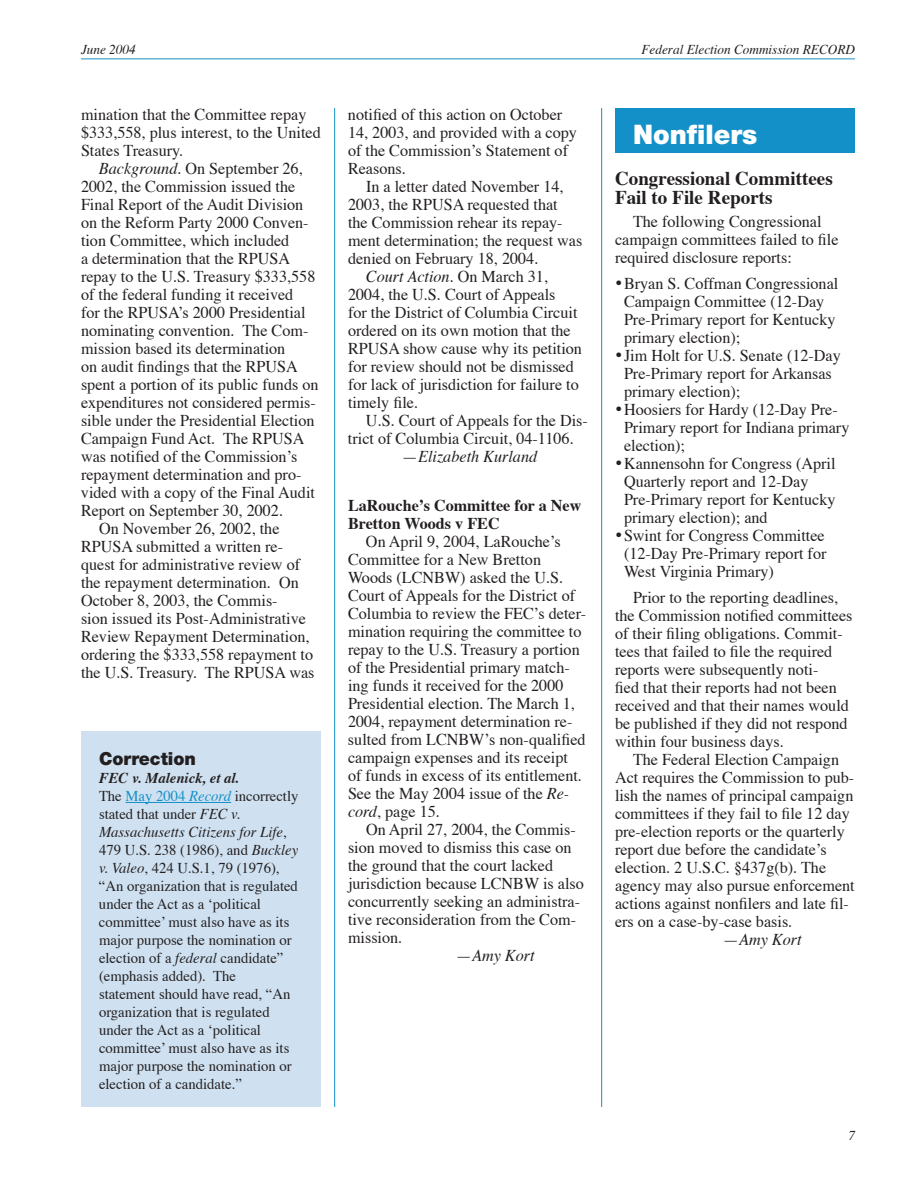
<style>
.page{position:relative;width:918px;height:1188px;background:#fff}
.page>*{position:absolute;margin:0;border:0;box-sizing:border-box;transform-origin:0 0}
.t1{font:900 27px "Helvetica Neue";color:#fff}
.t2{font:700 19.5px/19.5px "Times";color:#231f20}
.t3{font:900 18px "Helvetica Neue";color:#231f20}
.t4{font:16.5px/18px "Times";color:#231f20}
.t5{font:italic 16.5px "Times";color:#231f20}
.t6{font:700 16.5px/18px "Times";color:#231f20}
.t7{font:15px/18px "Times";color:#231f20}
.t8{font:italic 13.5px "Times";color:#231f20}
.s1{font-style:italic}
.s2{font-weight:700;font-style:italic}
.s3{color:#1490c8}
.s4{font-style:italic;color:#1490c8}
.s5{font-style:normal}
</style>
<div class="page">
<hr style="left:334px;top:108px;width:1px;height:999px;background:#1490c8">
<hr style="left:601px;top:108px;width:1px;height:999px;background:#1490c8">
<hr style="left:81px;top:58px;width:774px;height:1px;background:#1490c8">
<div style="left:616px;top:109px;width:238px;height:43px;background:#1490c8"></div>
<div style="left:615px;top:108px;width:240px;height:45px;border:2px solid #1490c8"></div>
<div style="left:81px;top:731px;width:240px;height:376px;background:#cfe1f1"></div>
<hr style="left:126px;top:802px;width:105px;height:1px;background:#1490c8">
<p class="t8" style="left:81px;top:41px;width:56px">June 2004</p>
<p class="t8" style="left:642px;top:41px;width:215px">Federal Election Commission RECORD</p>
<p class="t4" style="left:81px;top:107px;width:241px">mination that the Committee repay $333,558, plus interest, to the United<br>States Treasury.</p>
<p class="t4" style="left:99px;top:161px;width:205px"><span class="s1">Background.</span> On September 26,</p>
<p class="t4" style="left:81px;top:179px;width:216px">2002, the Commission issued the</p>
<p class="t4" style="left:81px;top:197px;width:224px">Final Report of the Audit Division</p>
<p class="t4" style="left:81px;top:215px;width:229px">on the Reform Party 2000 Conven-</p>
<p class="t4" style="left:81px;top:233px;width:210px">tion Committee, which included</p>
<p class="t4" style="left:81px;top:251px;width:211px">a determination that the RPUSA</p>
<p class="t4" style="left:81px;top:269px;width:236px">repay to the U.S. Treasury $333,558</p>
<p class="t4" style="left:81px;top:287px;width:214px">of the federal funding it received</p>
<p class="t4" style="left:81px;top:305px;width:226px">for the RPUSAʼs 2000 Presidential</p>
<p class="t4" style="left:81px;top:323px;width:229px">nominating convention. The Com-</p>
<p class="t4" style="left:81px;top:341px;width:206px">mission based its determination</p>
<p class="t4" style="left:81px;top:359px;width:218px">on audit findings that the RPUSA</p>
<p class="t4" style="left:81px;top:377px;width:239px">spent a portion of its public funds on</p>
<p class="t4" style="left:81px;top:395px;width:236px">expenditures not considered permis-</p>
<p class="t4" style="left:81px;top:413px;width:235px">sible under the Presidential Election</p>
<p class="t4" style="left:81px;top:431px;width:225px">Campaign Fund Act. The RPUSA</p>
<p class="t4" style="left:81px;top:449px;width:218px">was notified of the Commissionʼs</p>
<p class="t4" style="left:81px;top:467px;width:222px">repayment determination and pro-</p>
<p class="t4" style="left:81px;top:485px;width:235px">vided with a copy of the Final Audit</p>
<p class="t4" style="left:81px;top:503px;width:204px">Report on September 30, 2002.</p>
<p class="t4" style="left:99px;top:521px;width:182px">On November 26, 2002, the</p>
<p class="t4" style="left:81px;top:539px;width:204px">RPUSA submitted a written re-</p>
<p class="t4" style="left:81px;top:557px;width:221px">quest for administrative review of</p>
<p class="t4" style="left:81px;top:575px;width:219px">the repayment determination. On</p>
<p class="t4" style="left:81px;top:593px;width:198px">October 8, 2003, the Commis-</p>
<p class="t4" style="left:81px;top:611px;width:227px">sion issued its Post-Administrative</p>
<p class="t4" style="left:81px;top:629px;width:230px">Review Repayment Determination,</p>
<p class="t4" style="left:81px;top:647px;width:234px">ordering the $333,558 repayment to</p>
<p class="t4" style="left:81px;top:665px;width:235px">the U.S. Treasury. The RPUSA was</p>
<p class="t3" style="left:99px;top:748px;width:99px">Correction</p>
<p class="t7" style="left:99px;top:770px;width:201px"><span class="s2">FEC v. Malenick, et al.<br></span>The <span class="s3">May 2004</span> <span class="s4">Record</span> incorrectly stated that under <span class="s1">FEC v.<br>Massachusetts Citizens for Life</span>,<br>479 U.S. 238 (1986), and <span class="s1">Buckley v. Valeo</span>, 424 U.S.1, 79 (1976), “An organization that is regulated under the Act as a ʻpolitical committeeʼ must also have as its major purpose the nomination or election of a <span class="s1">federal</span> candidate” (emphasis added). The<br>statement should have read, “An organization that is regulated under the Act as a ʻpolitical committeeʼ must also have as its major purpose the nomination or election of a candidate.”</p>
<p class="t4" style="left:348px;top:107px;width:231px">notified of this action on October<br>14, 2003, and provided with a copy of the Commissionʼs Statement of<br>Reasons.</p>
<p class="t4" style="left:366px;top:179px;width:199px">In a letter dated November 14,</p>
<p class="t4" style="left:348px;top:197px;width:211px">2003, the RPUSA requested that</p>
<p class="t4" style="left:348px;top:215px;width:216px">the Commission rehear its repay-</p>
<p class="t4" style="left:348px;top:233px;width:236px">ment determination; the request was</p>
<p class="t4" style="left:348px;top:251px;width:192px">denied on February 18, 2004.</p>
<p class="t5" style="left:366px;top:267px;width:184px">Court Action. <span class="s5">On March 31,</span></p>
<p class="t4" style="left:348px;top:287px;width:209px">2004, the U.S. Court of Appeals</p>
<p class="t4" style="left:348px;top:305px;width:231px">for the District of Columbia Circuit</p>
<p class="t4" style="left:348px;top:323px;width:224px">ordered on its own motion that the</p>
<p class="t4" style="left:348px;top:341px;width:236px">RPUSA show cause why its petition</p>
<p class="t4" style="left:348px;top:359px;width:227px">for review should not be dismissed</p>
<p class="t4" style="left:348px;top:377px;width:232px">for lack of jurisdiction for failure to</p>
<p class="t4" style="left:348px;top:395px;width:72px">timely file.</p>
<p class="t4" style="left:366px;top:413px;width:223px">U.S. Court of Appeals for the Dis-</p>
<p class="t4" style="left:348px;top:431px;width:227px">trict of Columbia Circuit, 04-1106.</p>
<p class="t5" style="left:402px;top:447px;width:137px"><span class="s5">—</span>Elizabeth Kurland</p>
<p class="t6" style="left:348px;top:497px;width:235px">LaRoucheʼs Committee for a New<br>Bretton Woods v FEC</p>
<p class="t4" style="left:348px;top:533px;width:240px;text-indent:18px">On April 9, 2004, LaRoucheʼs<br>Committee for a New Bretton<br>Woods (LCNBW) asked the U.S.<br>Court of Appeals for the District of<br>Columbia to review the FECʼs deter&shy;mination requiring the committee to repay to the U.S. Treasury a portion of the Presidential primary match&shy;ing funds it received for the 2000<br>Presidential election. The March 1,<br>2004, repayment determination re&shy;sulted from LCNBWʼs non-qualified campaign expenses and its receipt<br>of funds in excess of its entitlement.<br>See the May 2004 issue of the <span class="s1">Re&shy;cord</span>, page 15.</p>
<p class="t4" style="left:366px;top:821px;width:211px">On April 27, 2004, the Commis-</p>
<p class="t4" style="left:348px;top:839px;width:225px">sion moved to dismiss this case on</p>
<p class="t4" style="left:348px;top:857px;width:207px">the ground that the court lacked</p>
<p class="t4" style="left:348px;top:875px;width:237px">jurisdiction because LCNBW is also</p>
<p class="t4" style="left:348px;top:893px;width:234px">concurrently seeking an administra-</p>
<p class="t4" style="left:348px;top:911px;width:230px">tive reconsideration from the Com-</p>
<p class="t4" style="left:348px;top:929px;width:56px">mission.</p>
<p class="t5" style="left:456px;top:945px;width:80px"><span class="s5">—</span>Amy Kort</p>
<h1 class="t1" style="left:633px;top:118px;width:126px">Nonfilers</h1>
<p class="t2" style="left:615px;top:169px;width:219px">Congressional Committees<br>Fail to File Reports</p>
<p class="t4" style="left:615px;top:213px;width:225px;text-indent:18px">The following Congressional campaign committees failed to file required disclosure reports:</p>
<p class="t4" style="left:624px;top:276px;width:216px;text-indent:-9px">• Bryan S. Coffman Congressional<br>Campaign Committee (12-Day<br>Pre-Primary report for Kentucky primary election);</p>
<p class="t4" style="left:624px;top:348px;width:218px;text-indent:-9px">• Jim Holt for U.S. Senate (12-Day<br>Pre-Primary report for Arkansas primary election);</p>
<p class="t4" style="left:624px;top:402px;width:227px;text-indent:-9px">• Hoosiers for Hardy (12-Day Pre-<br>Primary report for Indiana primary election);</p>
<p class="t4" style="left:624px;top:456px;width:213px;text-indent:-9px">• Kannensohn for Congress (April<br>Quarterly report and 12-Day<br>Pre-Primary report for Kentucky primary election); and</p>
<p class="t4" style="left:624px;top:528px;width:204px;text-align:justify;text-indent:-9px">• Swint for Congress Committee (12-Day Pre-Primary report for West Virginia Primary)</p>
<p class="t4" style="left:615px;top:590px;width:239px;text-indent:18px">Prior to the reporting deadlines, the Commission notified committees of their filing obligations. Commit&shy;tees that failed to file the required reports were subsequently noti-<br>fied that their reports had not been received and that their names would be published if they did not respond within four business days.</p>
<p class="t4" style="left:633px;top:752px;width:208px">The Federal Election Campaign</p>
<p class="t4" style="left:615px;top:770px;width:241px">Act requires the Commission to pub-</p>
<p class="t4" style="left:615px;top:788px;width:240px">lish the names of principal campaign</p>
<p class="t4" style="left:615px;top:806px;width:236px">committees if they fail to file 12 day</p>
<p class="t4" style="left:615px;top:824px;width:231px">pre-election reports or the quarterly</p>
<p class="t4" style="left:615px;top:842px;width:213px">report due before the candidateʼs</p>
<p class="t4" style="left:615px;top:860px;width:213px">election. 2 U.S.C. §437g(b). The</p>
<p class="t4" style="left:615px;top:878px;width:241px">agency may also pursue enforcement</p>
<p class="t4" style="left:615px;top:896px;width:235px">actions against nonfilers and late fil-</p>
<p class="t4" style="left:615px;top:914px;width:179px">ers on a case-by-case basis.</p>
<p class="t5" style="left:723px;top:930px;width:80px"><span class="s5">—</span>Amy Kort</p>
<p class="t8" style="left:848px;top:1127px;width:8px">7</p>
</div>
